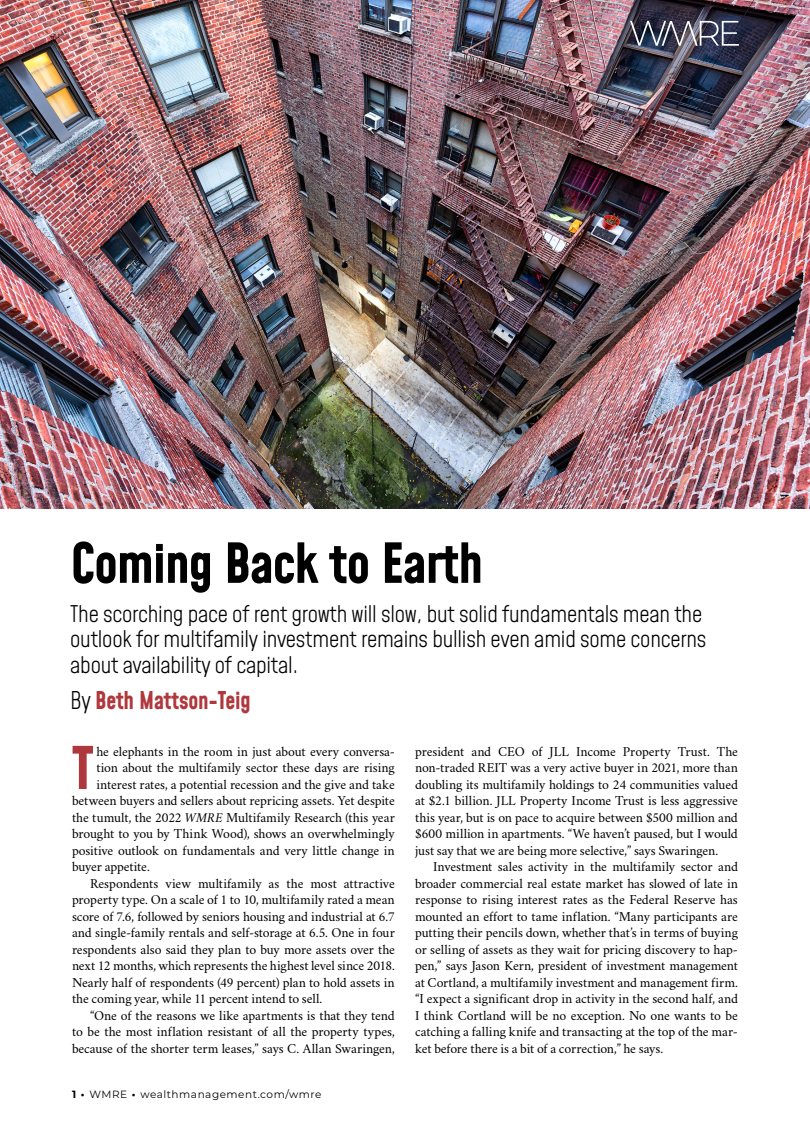
<style>
.page{position:relative;width:810px;height:1134px;background:#fff}
.page>*{position:absolute;margin:0;border:0;box-sizing:border-box;transform-origin:0 0}
.t1{font:700 57.45px "Mohave";color:#af383d}
.t2{font:700 54px "Mohave";letter-spacing:-.02em;color:#000}
.t3{font:700 24px "Mohave";letter-spacing:-.01em;color:#af383d;scale:.95 1}
.t4{font:300 22.5px/25.5px "Mohave";letter-spacing:-.01em;color:#000}
.t5{font:13.5px/16.5px "Crimson";letter-spacing:-.01em;color:#000;text-align:justify}
.t6{font:10.5px "Montserrat";letter-spacing:.05em;color:#000}
.s1{font-weight:300;color:#000}
.s2{font-style:italic}
.s3{font-weight:700}
</style>
<div class="page">
<img style="left:0;top:0;width:810px;height:509px">
<svg style="left:630px;top:21px;width:109px;height:25px"></svg>
<h2 class="t2" style="left:70px;top:529px;width:415px">Coming Back to Earth</h2>
<h3 class="t4" style="left:70px;top:602px;width:638px">The scorching pace of rent growth will slow, but solid fundamentals mean the outlook for multifamily investment remains bullish even amid some concerns about availability of capital.</h3>
<h3 class="t3" style="left:70px;top:686px;width:192px"><span class="s1">By</span> Beth Mattson-Teig</h3>
<h1 class="t1" style="left:72px;top:732px;width:23px">T</h1>
<p class="t5" style="left:96px;top:742px;width:300px">he elephants in the room in just about every conversa-</p>
<p class="t5" style="left:415px;top:742px;width:324px">president and CEO of JLL Income Property Trust. The non-traded REIT was a very active buyer in 2021, more than doubling its multifamily holdings to 24 communities valued at $2.1 billion. JLL Property Income Trust is less aggressive this year, but is on pace to acquire between $500 million and $600 million in apartments. “We haven’t paused, but I would just say that we are being more selective,” says Swaringen.</p>
<p class="t5" style="left:415px;top:858px;width:324px;text-indent:18px">Investment sales activity in the multifamily sector and broader commercial real estate market has slowed of late in response to rising interest rates as the Federal Reserve has mounted an effort to tame inflation. “Many participants are putting their pencils down, whether that’s in terms of buying or selling of assets as they wait for pricing discovery to hap&shy;pen,” says Jason Kern, president of investment management at Cortland, a multifamily investment and management firm. “I expect a significant drop in activity in the second half, and I think Cortland will be no exception. No one wants to be catching a falling knife and transacting at the top of the mar&shy;ket before there is a bit of a correction,” he says.</p>
<p class="t5" style="left:96px;top:759px;width:300px">tion about the multifamily sector these days are rising</p>
<p class="t5" style="left:96px;top:775px;width:300px">interest rates, a potential recession and the give and take</p>
<p class="t5" style="left:72px;top:792px;width:324px">between buyers and sellers about repricing assets. Yet despite</p>
<p class="t5" style="left:72px;top:808px;width:324px">the tumult, the 2022 <span class="s2">WMRE</span> Multifamily Research (this year</p>
<p class="t5" style="left:72px;top:825px;width:324px">brought to you by Think Wood), shows an overwhelmingly</p>
<p class="t5" style="left:72px;top:841px;width:324px">positive outlook on fundamentals and very little change in</p>
<p class="t5" style="left:72px;top:858px;width:79px">buyer appetite.</p>
<p class="t5" style="left:90px;top:874px;width:306px">Respondents view multifamily as the most attractive</p>
<p class="t5" style="left:72px;top:891px;width:324px">property type. On a scale of 1 to 10, multifamily rated a mean</p>
<p class="t5" style="left:72px;top:907px;width:324px">score of 7.6, followed by seniors housing and industrial at 6.7</p>
<p class="t5" style="left:72px;top:924px;width:324px">and single-family rentals and self-storage at 6.5. One in four</p>
<p class="t5" style="left:72px;top:940px;width:324px">respondents also said they plan to buy more assets over the</p>
<p class="t5" style="left:72px;top:957px;width:324px">next 12 months, which represents the highest level since 2018.</p>
<p class="t5" style="left:72px;top:973px;width:324px">Nearly half of respondents (49 percent) plan to hold assets in</p>
<p class="t5" style="left:72px;top:990px;width:252px">the coming year, while 11 percent intend to sell.</p>
<p class="t5" style="left:90px;top:1006px;width:306px">“One of the reasons we like apartments is that they tend</p>
<p class="t5" style="left:72px;top:1023px;width:324px">to be the most inflation resistant of all the property types,</p>
<p class="t5" style="left:72px;top:1039px;width:324px">because of the shorter term leases,” says C. Allan Swaringen,</p>
<p class="t6" style="left:72px;top:1087px;width:251px"><span class="s3">1 •</span> WMRE <span class="s3">•</span> wealthmanagement.com/wmre</p>
</div>
